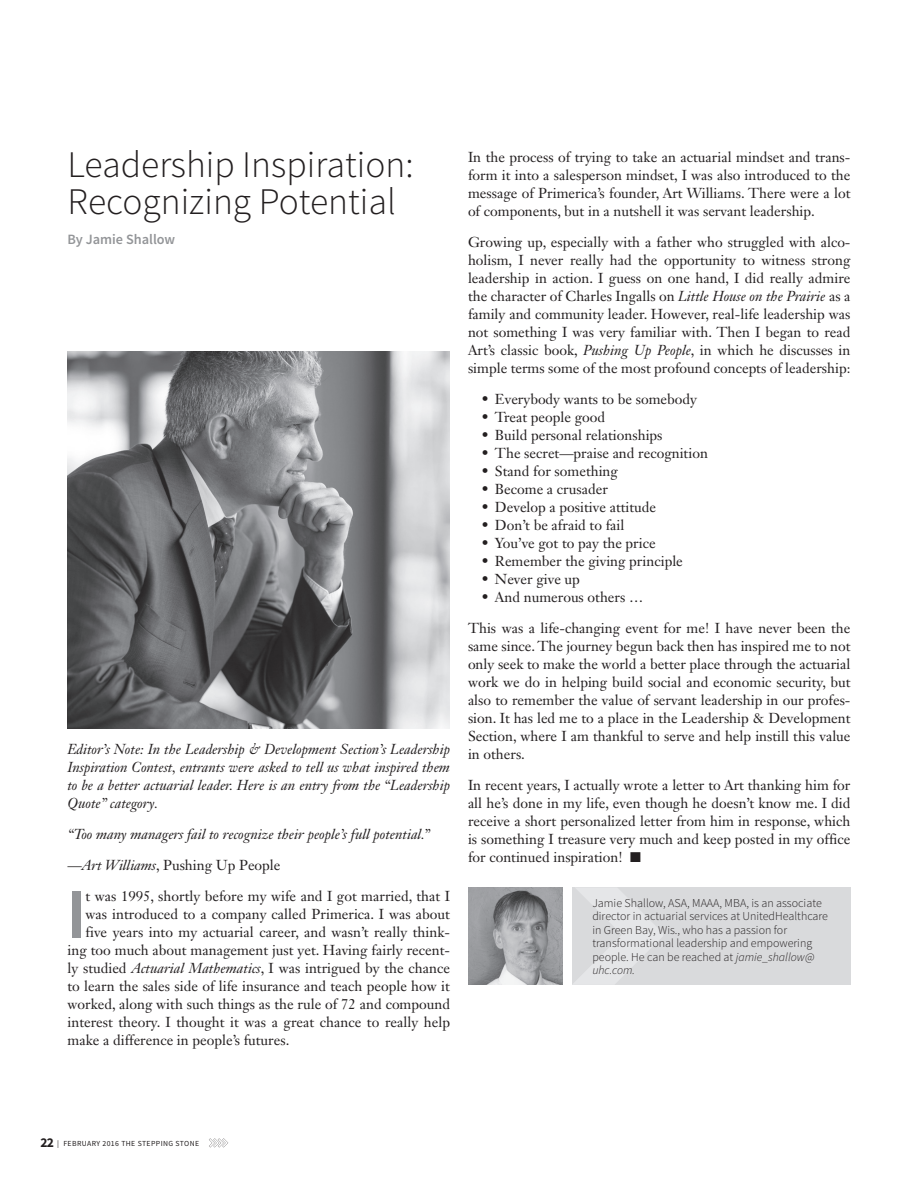
<style>
.page{position:relative;width:918px;height:1188px;background:#fff}
.page>*{position:absolute;margin:0;border:0;box-sizing:border-box;transform-origin:0 0}
.t1{font:800 65.1px "Avenir LT Std";color:#939598}
.t2{font:300 37.5px/37.5px "Source Sans Pro";color:#231f20}
.t3{font:14.25px/18px "Janson Text LT Std";color:#231f20;text-align:justify}
.t4{font:italic 14.25px/18px "Janson Text LT Std";color:#231f20;text-align:justify}
.t5{font:600 14.25px "Source Sans Pro";color:#939598}
.t6{font:300 12px/13.5px "Source Sans Pro";color:#231f20}
.t7{font:7.8px "Source Sans Pro";letter-spacing:.05em;color:#231f20}
.s1{font-style:normal}
.s2{font-style:italic}
.s3{font-weight:700;font-size:13.5px}
</style>
<div class="page">
<img style="left:68px;top:351px;width:382px;height:378px">
<div style="left:572px;top:887px;width:278px;height:98px;background:#d9dadc"></div>
<svg style="left:574px;top:888px;width:89px;height:96px"></svg>
<img style="left:468px;top:887px;width:94px;height:98px">
<svg style="left:209px;top:1138px;width:19px;height:9px"></svg>
<h2 class="t2" style="left:68px;top:146px;width:348px">Leadership Inspiration:<br>Recognizing Potential</h2>
<p class="t5" style="left:68px;top:230px;width:109px">By Jamie Shallow</p>
<p class="t4" style="left:68px;top:741px;width:384px">Editor’s Note: In the Leadership &amp; Development Section’s Leadership Inspiration Contest, entrants were asked to tell us what inspired them to be a better actuarial leader. Here is an entry from the “Leadership Quote” category.</p>
<p class="t4" style="left:68px;top:819px;width:364px;line-height:30.9px">“Too many managers fail to recognize their people’s full potential.” —Art Williams<span class="s1">, Pushing Up People</span></p>
<h1 class="t1" style="left:68px;top:876px;width:20px">I</h1>
<p class="t3" style="left:86px;top:887px;width:366px">t was 1995, shortly before my wife and I got married, that I</p>
<p class="t3" style="left:86px;top:905px;width:366px">was introduced to a company called Primerica. I was about</p>
<p class="t3" style="left:86px;top:923px;width:366px">five years into my actuarial career, and wasn’t really think-</p>
<p class="t3" style="left:67px;top:941px;width:384px">ing too much about management just yet. Having fairly recent-</p>
<p class="t3" style="left:67px;top:959px;width:384px">ly studied <span class="s2">Actuarial Mathematics</span>, I was intrigued by the chance</p>
<p class="t3" style="left:67px;top:977px;width:384px">to learn the sales side of life insurance and teach people how it</p>
<p class="t3" style="left:67px;top:995px;width:384px">worked, along with such things as the rule of 72 and compound</p>
<p class="t3" style="left:67px;top:1013px;width:384px">interest theory. I thought it was a great chance to really help</p>
<p class="t3" style="left:67px;top:1031px;width:223px">make a difference in people’s futures.</p>
<p class="t3" style="left:468px;top:148px;width:384px">In the process of trying to take an actuarial mindset and trans&shy;form it into a salesperson mindset, I was also introduced to the message of Primerica’s founder, Art Williams. There were a lot of components, but in a nutshell it was servant leadership.</p>
<p class="t3" style="left:468px;top:233px;width:384px">Growing up, especially with a father who struggled with alco&shy;holism, I never really had the opportunity to witness strong leadership in action. I guess on one hand, I did really admire the character of Charles Ingalls on <span class="s2">Little House on the Prairie</span> as a family and community leader. However, real-life leadership was not something I was very familiar with. Then I began to read Art’s classic book, <span class="s2">Pushing Up People</span>, in which he discusses in simple terms some of the most profound concepts of leadership:</p>
<p class="t3" style="left:481px;top:390px;width:217px">• Everybody wants to be somebody</p>
<p class="t3" style="left:481px;top:408px;width:125px">• Treat people good</p>
<p class="t3" style="left:481px;top:426px;width:183px">• Build personal relationships</p>
<p class="t3" style="left:481px;top:444px;width:228px">• The secret—praise and recognition</p>
<p class="t3" style="left:481px;top:462px;width:138px">• Stand for something</p>
<p class="t3" style="left:481px;top:480px;width:128px">• Become a crusader</p>
<p class="t3" style="left:481px;top:498px;width:176px">• Develop a positive attitude</p>
<p class="t3" style="left:481px;top:516px;width:144px">• Don’t be afraid to fail</p>
<p class="t3" style="left:481px;top:534px;width:176px">• You’ve got to pay the price</p>
<p class="t3" style="left:481px;top:552px;width:203px">• Remember the giving principle</p>
<p class="t3" style="left:481px;top:570px;width:100px">• Never give up</p>
<p class="t3" style="left:468px;top:581px;width:384px;line-height:30.9px;text-indent:13px">• And numerous others …<br>This was a life-changing event for me! I have never been the</p>
<p class="t3" style="left:468px;top:637px;width:384px">same since. The journey begun back then has inspired me to not only seek to make the world a better place through the actuarial work we do in helping build social and economic security, but also to remember the value of servant leadership in our profes&shy;sion. It has led me to a place in the Leadership &amp; Development Section, where I am thankful to serve and help instill this value in others.</p>
<p class="t3" style="left:468px;top:776px;width:384px">In recent years, I actually wrote a letter to Art thanking him for all he’s done in my life, even though he doesn’t know me. I did receive a short personalized letter from him in response, which is something I treasure very much and keep posted in my office for continued inspiration! ■</p>
<p class="t6" style="left:592px;top:896px;width:237px">Jamie Shallow, ASA, MAAA, MBA, is an associate director in actuarial services at UnitedHealthcare in Green Bay, Wis., who has a passion for transformational leadership and empowering people. He can be reached at <span class="s2">jamie_shallow@ uhc.com.</span></p>
<p class="t7" style="left:40px;top:1138px;width:160px"><span class="s3">22</span> | FEBRUARY 2016 THE STEPPING STONE</p>
</div>
